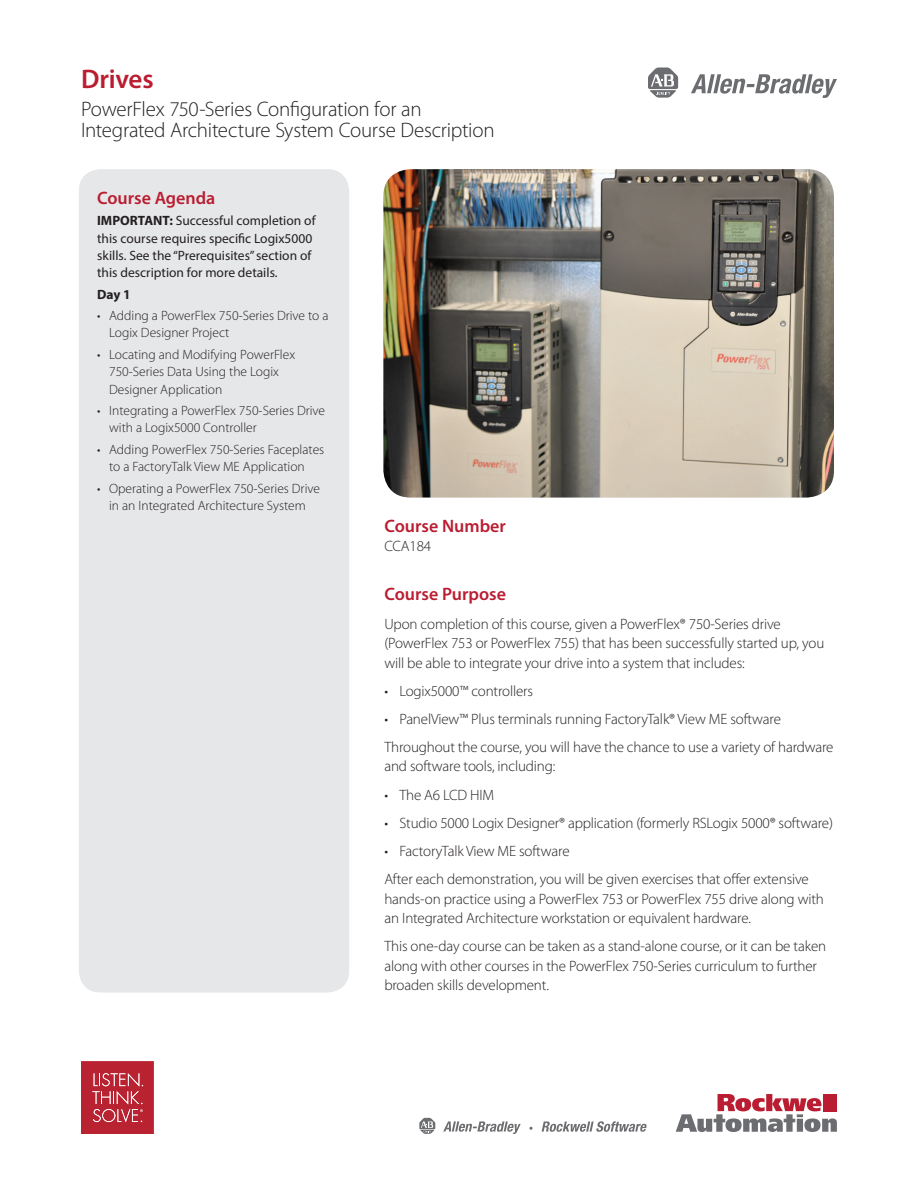
<style>
.page{position:relative;width:918px;height:1188px;background:#fff}
.page>*{position:absolute;margin:0;border:0;box-sizing:border-box;transform-origin:0 0}
.t1{font:600 27px "Myriad Pro";letter-spacing:-.005em;color:#ba1d31}
.t2{font:300 21px/21px "Myriad Pro";letter-spacing:-.015em;color:#231f20}
.t3{font:600 18px "Myriad Pro";color:#ba1d31}
.t4{font:300 15px/19.5px "Myriad Pro";letter-spacing:-.01em;color:#231f20}
.t5{font:300 13.5px/17.2px "Myriad Pro";color:#231f20}
.t6{font:13.5px/17.2px "Myriad Pro";color:#231f20}
.t7{font:700 13.5px "Myriad Pro";color:#231f20}
.s1{font-weight:700}
</style>
<div class="page">
<svg style="left:419px;top:1118px;width:16px;height:16px"></svg>
<svg style="left:443px;top:1121px;width:78px;height:13px"></svg>
<svg style="left:542px;top:1121px;width:105px;height:11px"></svg>
<svg style="left:676px;top:1094px;width:161px;height:38px"></svg>
<div style="left:823px;top:1094px;width:6px;height:17px;background:#ba1d31"></div>
<div style="left:831px;top:1094px;width:6px;height:17px;background:#ba1d31"></div>
<svg style="left:81px;top:1061px;width:73px;height:73px;background:#bf3643"></svg>
<div style="left:79px;top:169px;width:270px;height:824px;background:#e6e7e9;border-radius:22px"></div>
<svg style="left:648px;top:67px;width:30px;height:31px"></svg>
<svg style="left:691px;top:74px;width:146px;height:24px"></svg>
<img style="left:383px;top:169px;width:451px;height:329px">
<h1 class="t1" style="left:81px;top:62px;width:74px">Drives</h1>
<h2 class="t2" style="left:81px;top:98px;width:415px">PowerFlex 750-Series Configuration for an<br>Integrated Architecture System Course Description</h2>
<p class="t3" style="left:97px;top:186px;width:120px">Course Agenda</p>
<p class="t6" style="left:97px;top:212px;width:220px"><span class="s1">IMPORTANT:</span> Successful completion of this course requires specific Logix5000 skills. See the “Prerequisites” section of this description for more details.</p>
<p class="t7" style="left:97px;top:285px;width:35px">Day 1</p>
<p class="t5" style="left:109px;top:307px;width:221px;text-indent:-12px">• Adding a PowerFlex 750-Series Drive to a<br>Logix Designer Project</p>
<p class="t5" style="left:109px;top:346px;width:188px;text-indent:-12px">• Locating and Modifying PowerFlex<br>750-Series Data Using the Logix<br>Designer Application</p>
<p class="t5" style="left:109px;top:402px;width:218px;text-indent:-12px">• Integrating a PowerFlex 750-Series Drive with a Logix5000 Controller</p>
<p class="t5" style="left:97px;top:441px;width:229px;text-align:center">• Adding PowerFlex 750-Series Faceplates to a FactoryTalk View ME Application</p>
<p class="t5" style="left:97px;top:480px;width:224px;text-align:center">• Operating a PowerFlex 750-Series Drive in an Integrated Architecture System</p>
<p class="t3" style="left:384px;top:514px;width:123px">Course Number</p>
<p class="t4" style="left:384px;top:536px;width:48px">CCA184</p>
<p class="t3" style="left:384px;top:583px;width:123px">Course Purpose</p>
<p class="t4" style="left:384px;top:614px;width:441px">Upon completion of this course, given a PowerFlex® 750-Series drive (PowerFlex 753 or PowerFlex 755) that has been successfully started up, you will be able to integrate your drive into a system that includes:</p>
<p class="t4" style="left:384px;top:681px;width:150px">• Logix5000™ controllers</p>
<p class="t4" style="left:384px;top:705px;width:451px;line-height:28.2px">• PanelView™ Plus terminals running FactoryTalk® View ME software<br>Throughout the course, you will have the chance to use a variety of hardware</p>
<p class="t4" style="left:384px;top:757px;width:172px">and software tools, including:</p>
<p class="t4" style="left:384px;top:785px;width:111px">• The A6 LCD HIM</p>
<p class="t4" style="left:384px;top:813px;width:450px">• Studio 5000 Logix Designer® application (formerly RSLogix 5000® software)</p>
<p class="t4" style="left:384px;top:837px;width:426px;line-height:28.2px">• FactoryTalk View ME software<br>After each demonstration, you will be given exercises that offer extensive</p>
<p class="t4" style="left:384px;top:889px;width:441px">hands-on practice using a PowerFlex 753 or PowerFlex 755 drive along with an Integrated Architecture workstation or equivalent hardware.</p>
<p class="t4" style="left:384px;top:936px;width:443px">This one-day course can be taken as a stand-alone course, or it can be taken along with other courses in the PowerFlex 750-Series curriculum to further broaden skills development.</p>
</div>
